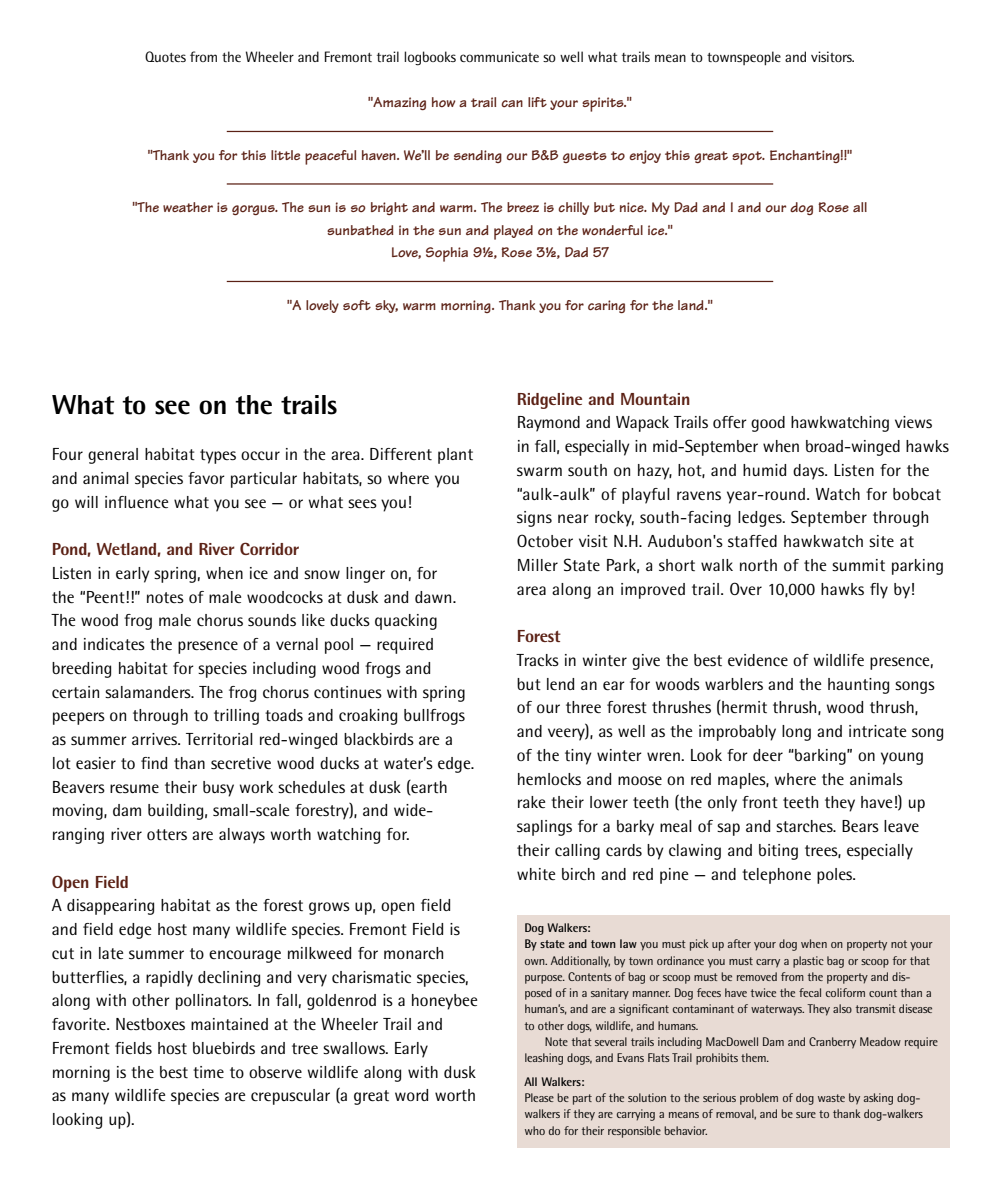
<style>
.page{position:relative;width:1000px;height:1200px;background:#fff}
.page>*{position:absolute;margin:0;border:0;box-sizing:border-box;transform-origin:0 0}
.t1{font:800 27.5px "Rotis Semi Sans";letter-spacing:-.015em;color:#000}
.t2{font:17.5px/23.8px "Rotis Semi Sans";color:#000}
.t3{font:800 17.5px "Rotis Semi Sans";letter-spacing:-.015em;color:#5b2115}
.t4{font:700 15px/22.5px "Tekton";color:#5b2115;text-align:center}
.t5{font:15px "Rotis Semi Sans";letter-spacing:-.01em;color:#000}
.t6{font:12.5px/16.2px "Rotis Semi Sans";letter-spacing:-.015em;color:#000}
.t7{font:700 12.5px "Rotis Semi Sans";letter-spacing:-.015em;color:#000}
.s1{font-weight:700}
</style>
<div class="page">
<hr style="left:227px;top:131px;width:546px;height:1px;background:#5b2115">
<hr style="left:227px;top:183px;width:546px;height:2px;background:#5b2115">
<hr style="left:227px;top:281px;width:546px;height:1px;background:#5b2115">
<div style="left:517px;top:915px;width:432px;height:233px;background:#e8dbd4"></div>
<p class="t5" style="left:145px;top:48px;width:711px">Quotes from the Wheeler and Fremont trail logbooks communicate so well what trails mean to townspeople and visitors.</p>
<p class="t4" style="left:368px;top:91px;width:265px">"Amazing how a trail can lift your spirits."</p>
<p class="t4" style="left:148px;top:144px;width:706px">"Thank you for this little peaceful haven. We’ll be sending our B&amp;B guests to enjoy this great spot. Enchanting!!"</p>
<p class="t4" style="left:133px;top:196px;width:736px">"The weather is gorgus. The sun is so bright and warm. The breez is chilly but nice. My Dad and I and our dog Rose all sunbathed in the sun and played on the wonderful ice."<br>Love, Sophia 9½, Rose 3½, Dad 57</p>
<p class="t4" style="left:287px;top:294px;width:427px">"A lovely soft sky, warm morning. Thank you for caring for the land."</p>
<h1 class="t1" style="left:52px;top:387px;width:287px">What to see on the trails</h1>
<p class="t2" style="left:52px;top:442px;width:423px">Four general habitat types occur in the area. Different plant and animal species favor particular habitats, so where you go will influence what you see — or what sees you!</p>
<p class="t3" style="left:52px;top:538px;width:249px">Pond, Wetland, and River Corridor</p>
<p class="t2" style="left:52px;top:561px;width:424px">Listen in early spring, when ice and snow linger on, for<br>the “Peent!!” notes of male woodcocks at dusk and dawn.<br>The wood frog male chorus sounds like ducks quacking<br>and indicates the presence of a vernal pool — required breeding habitat for species including wood frogs and certain salamanders. The frog chorus continues with spring peepers on through to trilling toads and croaking bullfrogs as summer arrives. Territorial red-winged blackbirds are a lot easier to find than secretive wood ducks at water’s edge.<br>Beavers resume their busy work schedules at dusk (earth moving, dam building, small-scale forestry), and wide&shy;ranging river otters are always worth watching for.</p>
<p class="t3" style="left:52px;top:871px;width:79px">Open Field</p>
<p class="t2" style="left:52px;top:893px;width:428px">A disappearing habitat as the forest grows up, open field and field edge host many wildlife species. Fremont Field is cut in late summer to encourage milkweed for monarch butterflies, a rapidly declining and very charismatic species, along with other pollinators. In fall, goldenrod is a honeybee favorite. Nestboxes maintained at the Wheeler Trail and Fremont fields host bluebirds and tree swallows. Early morning is the best time to observe wildlife along with dusk as many wildlife species are crepuscular (a great word worth looking up).</p>
<p class="t3" style="left:517px;top:388px;width:175px">Ridgeline and Mountain</p>
<p class="t2" style="left:517px;top:410px;width:434px">Raymond and Wapack Trails offer good hawkwatching views in fall, especially in mid-September when broad-winged hawks swarm south on hazy, hot, and humid days. Listen for the “aulk-aulk” of playful ravens year-round. Watch for bobcat signs near rocky, south-facing ledges. September through October visit N.H. Audubon's staffed hawkwatch site at Miller State Park, a short walk north of the summit parking area along an improved trail. Over 10,000 hawks fly by!</p>
<p class="t3" style="left:517px;top:625px;width:45px">Forest</p>
<p class="t2" style="left:517px;top:648px;width:429px">Tracks in winter give the best evidence of wildlife presence, but lend an ear for woods warblers and the haunting songs of our three forest thrushes (hermit thrush, wood thrush, and veery), as well as the improbably long and intricate song of the tiny winter wren. Look for deer “barking” on young hemlocks and moose on red maples, where the animals<br>rake their lower teeth (the only front teeth they have!) up saplings for a barky meal of sap and starches. Bears leave their calling cards by clawing and biting trees, especially white birch and red pine — and telephone poles.</p>
<p class="t6" style="left:524px;top:920px;width:410px"><span class="s1">Dog Walkers:<br>By state and town law</span> you must pick up after your dog when on property not your own. Additionally, by town ordinance you must carry a plastic bag or scoop for that purpose. Contents of bag or scoop must be removed from the property and dis&shy;posed of in a sanitary manner. Dog feces have twice the fecal coliform count than a human’s, and are a significant contaminant of waterways. They also transmit disease to other dogs, wildlife, and humans.</p>
<p class="t6" style="left:524px;top:1034px;width:415px;text-indent:20px">Note that several trails including MacDowell Dam and Cranberry Meadow require leashing dogs, and Evans Flats Trail prohibits them.</p>
<p class="t7" style="left:524px;top:1074px;width:62px">All Walkers:</p>
<p class="t6" style="left:524px;top:1090px;width:400px">Please be part of the solution to the serious problem of dog waste by asking dog&shy;walkers if they are carrying a means of removal, and be sure to thank dog-walkers who do for their responsible behavior.</p>
</div>
